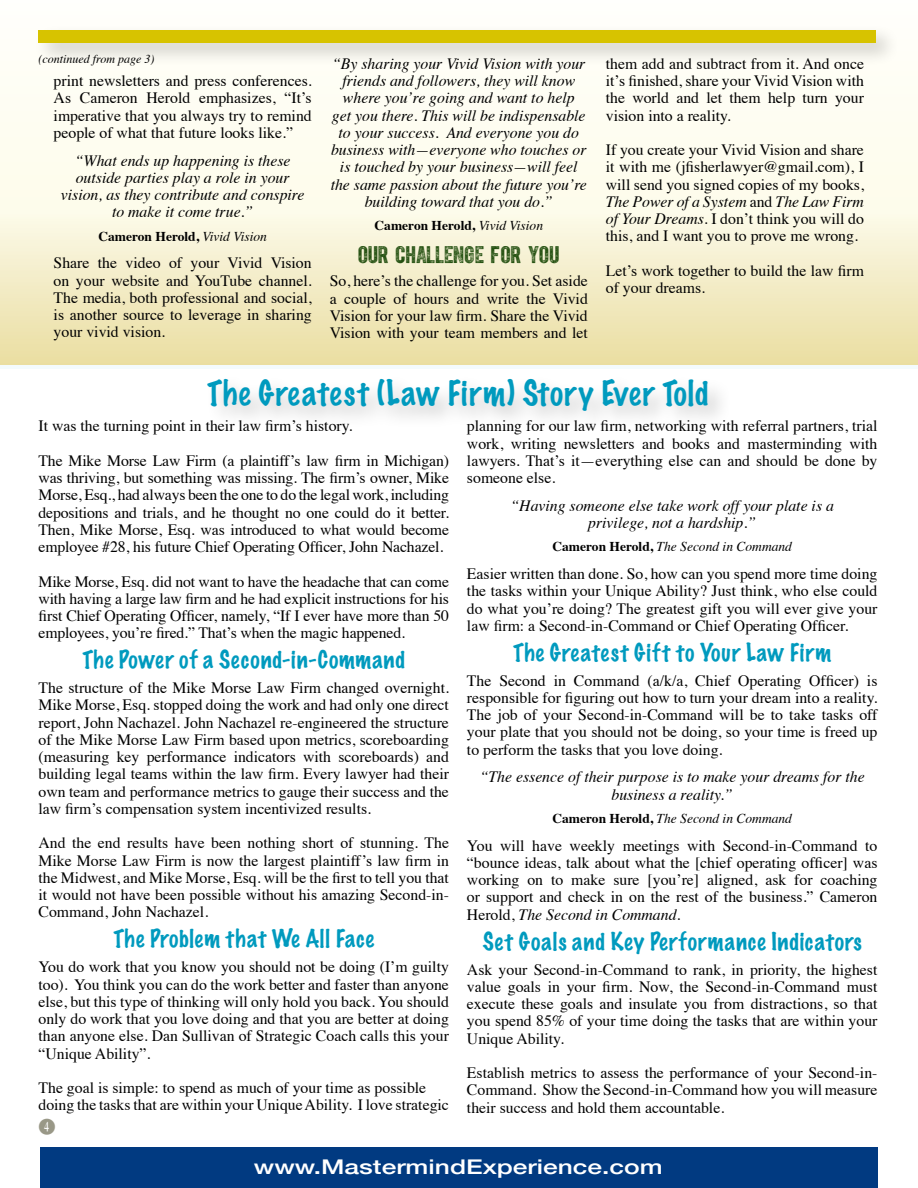
<style>
.page{position:relative;width:918px;height:1188px;background:#fff}
.page>*{position:absolute;margin:0;border:0;box-sizing:border-box;transform-origin:0 0}
.t1{font:100 31.5px "Marker Felt";letter-spacing:.04em;color:#009abe}
.t2{font:100 22.5px "Marker Felt";letter-spacing:.04em;color:#009abe}
.t3{font:22.5px "Cpl Kirkwood";color:#224f0f;scale:1.2 1}
.t4{font:500 20.25px "Helvetica Neue";color:#fff;scale:1.3 1}
.t5{font:15.75px/17.2px "Times";color:#000;text-align:justify}
.t6{font:italic 15.75px/17.2px "Times";color:#000;text-align:center}
.t7{font:15px "Numberpile";color:#999887}
.t8{font:italic 13.5px "Times";color:#000}
.t9{font:700 13.5px "Times";color:#000}
.t10{font:italic 12px "Times";color:#000}
.s1{font-weight:400;font-style:italic}
.s2{font-style:italic}
.s3{font-weight:700;font-style:normal}
</style>
<div class="page">
<svg style="left:0;top:86px;width:918px;height:278px"></svg>
<div style="left:40px;top:1147px;width:837px;height:41px;background:#013a81"></div>
<div style="left:33px;top:24px;width:867px;height:43px;background:#000;opacity:.2"></div>
<div style="left:39px;top:30px;width:837px;height:12px;background:#d7c300"></div>
<div style="left:203px;top:374px;width:529px;height:60px;background:#000;opacity:.2"></div>
<p class="t10" style="left:39px;top:49px;width:117px">(continued from page 3)</p>
<p class="t5" style="left:54px;top:71px;width:260px">print newsletters and press conferences.<br>As Cameron Herold emphasizes, “It’s imperative that you always try to remind people of what that future looks like.”</p>
<p class="t6" style="left:61px;top:151px;width:245px">“What ends up happening is these outside parties play a role in your vision, as they contribute and conspire to make it come true.”</p>
<p class="t9" style="left:98px;top:223px;width:170px">Cameron Herold, <span class="s1">Vivid Vision</span></p>
<p class="t5" style="left:54px;top:253px;width:260px">Share the video of your Vivid Vision on your website and YouTube channel.<br>The media, both professional and social, is another source to leverage in sharing your vivid vision.</p>
<p class="t6" style="left:331px;top:54px;width:258px">“By sharing your Vivid Vision with your friends and followers, they will know where you’re going and want to help<br>get you there. This will be indispensable to your success. And everyone you do business with—everyone who touches or is touched by your business—will feel the same passion about the future you’re building toward that you do.”</p>
<p class="t9" style="left:375px;top:213px;width:170px">Cameron Herold, <span class="s1">Vivid Vision</span></p>
<h2 class="t3" style="left:358px;top:236px;width:169px">OUR CHALLENGE FOR YOU</h2>
<p class="t5" style="left:330px;top:271px;width:260px">So, here’s the challenge for you. Set aside a couple of hours and write the Vivid Vision for your law firm. Share the Vivid Vision with your team members and let</p>
<p class="t5" style="left:606px;top:54px;width:260px">them add and subtract from it. And once it’s finished, share your Vivid Vision with the world and let them help turn your vision into a reality.</p>
<p class="t5" style="left:606px;top:140px;width:260px">If you create your Vivid Vision and share it with me (jfisherlawyer@gmail.com), I will send you signed copies of my books, <span class="s2">The Power of a System</span> and <span class="s2">The Law Firm of Your Dreams</span>. I don’t think you will do this, and I want you to prove me wrong.</p>
<p class="t5" style="left:606px;top:261px;width:260px">Let’s work together to build the law firm of your dreams.</p>
<h1 class="t1" style="left:207px;top:368px;width:503px">The Greatest (Law Firm) Story Ever Told</h1>
<p class="t5" style="left:39px;top:407px;width:412px;line-height:34.5px">It was the turning point in their law firm’s history.<br>The Mike Morse Law Firm (a plaintiff’s law firm in Michigan)</p>
<p class="t5" style="left:39px;top:468px;width:412px">was thriving, but something was missing. The firm’s owner, Mike Morse, Esq., had always been the one to do the legal work, including depositions and trials, and he thought no one could do it better.<br>Then, Mike Morse, Esq. was introduced to what would become employee #28, his future Chief Operating Officer, John Nachazel.</p>
<p class="t5" style="left:39px;top:571px;width:412px">Mike Morse, Esq. did not want to have the headache that can come with having a large law firm and he had explicit instructions for his first Chief Operating Officer, namely, “If I ever have more than 50 employees, you’re fired.” That’s when the magic happened.</p>
<h2 class="t2" style="left:82px;top:642px;width:324px">The Power of a Second-in-Command</h2>
<p class="t5" style="left:39px;top:678px;width:412px">The structure of the Mike Morse Law Firm changed overnight.<br>Mike Morse, Esq. stopped doing the work and had only one direct report, John Nachazel. John Nachazel re-engineered the structure of the Mike Morse Law Firm based upon metrics, scoreboarding (measuring key performance indicators with scoreboards) and building legal teams within the law firm. Every lawyer had their own team and performance metrics to gauge their success and the law firm’s compensation system incentivized results.</p>
<p class="t5" style="left:39px;top:833px;width:412px">And the end results have been nothing short of stunning. The Mike Morse Law Firm is now the largest plaintiff’s law firm in the Midwest, and Mike Morse, Esq. will be the first to tell you that it would not have been possible without his amazing Second-in-Command, John Nachazel.</p>
<h2 class="t2" style="left:113px;top:921px;width:262px">The Problem that We All Face</h2>
<p class="t5" style="left:39px;top:957px;width:412px">You do work that you know you should not be doing (I’m guilty too). You think you can do the work better and faster than anyone else, but this type of thinking will only hold you back. You should only do work that you love doing and that you are better at doing than anyone else. Dan Sullivan of Strategic Coach calls this your “Unique Ability”.</p>
<p class="t5" style="left:39px;top:1078px;width:412px">The goal is simple: to spend as much of your time as possible doing the tasks that are within your Unique Ability. I love strategic</p>
<p class="t5" style="left:467px;top:416px;width:412px">planning for our law firm, networking with referral partners, trial work, writing newsletters and books and masterminding with lawyers. That’s it—everything else can and should be done by someone else.</p>
<p class="t6" style="left:511px;top:496px;width:325px">“Having someone else take work off your plate is a privilege, not a hardship.”</p>
<p class="t8" style="left:552px;top:535px;width:241px"><span class="s3">Cameron Herold,</span> The Second in Command</p>
<p class="t5" style="left:467px;top:564px;width:412px">Easier written than done. So, how can you spend more time doing the tasks within your Unique Ability? Just think, who else could do what you’re doing? The greatest gift you will ever give your law firm: a Second-in-Command or Chief Operating Officer.</p>
<h2 class="t2" style="left:513px;top:635px;width:320px">The Greatest Gift to Your Law Firm</h2>
<p class="t5" style="left:467px;top:670px;width:412px">The Second in Command (a/k/a, Chief Operating Officer) is responsible for figuring out how to turn your dream into a reality.<br>The job of your Second-in-Command will be to take tasks off your plate that you should not be doing, so your time is freed up to perform the tasks that you love doing.</p>
<p class="t6" style="left:480px;top:768px;width:386px">“The essence of their purpose is to make your dreams for the business a reality.”</p>
<p class="t8" style="left:552px;top:807px;width:241px"><span class="s3">Cameron Herold,</span> The Second in Command</p>
<p class="t5" style="left:467px;top:835px;width:412px">You will have weekly meetings with Second-in-Command to “bounce ideas, talk about what the [chief operating officer] was working on to make sure [you’re] aligned, ask for coaching or support and check in on the rest of the business.” Cameron Herold, <span class="s2">The Second in Command</span>.</p>
<h2 class="t2" style="left:483px;top:923px;width:380px">Set Goals and Key Performance Indicators</h2>
<p class="t5" style="left:467px;top:959px;width:412px">Ask your Second-in-Command to rank, in priority, the highest value goals in your firm. Now, the Second-in-Command must execute these goals and insulate you from distractions, so that you spend 85% of your time doing the tasks that are within your Unique Ability.</p>
<p class="t5" style="left:467px;top:1063px;width:412px">Establish metrics to assess the performance of your Second-in-Command. Show the Second-in-Command how you will measure their success and hold them accountable.</p>
<p class="t7" style="left:39px;top:1119px;width:19px">E</p>
<p class="t4" style="left:254px;top:1151px;width:316px">www.MastermindExperience.com</p>
</div>
